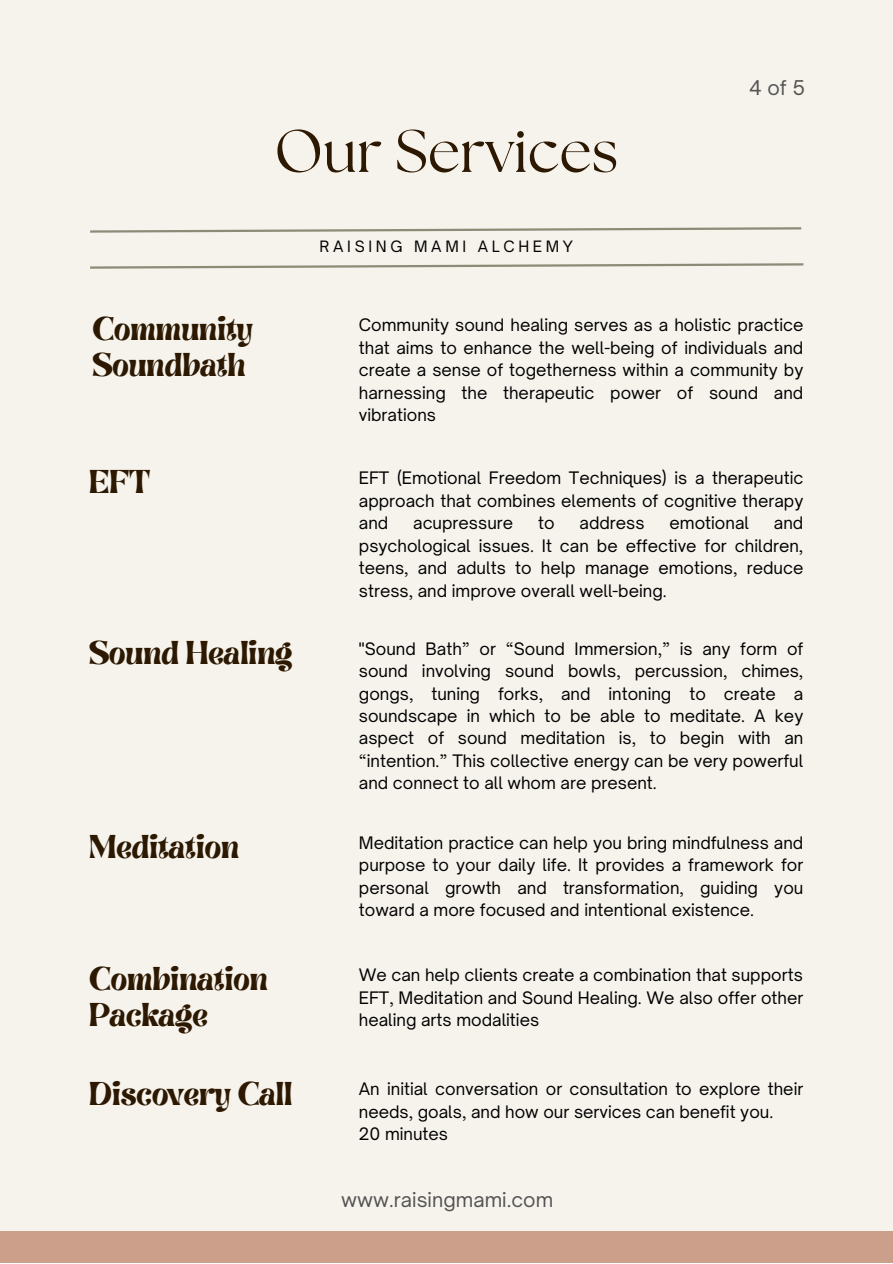
<style>
.page{position:relative;width:893px;height:1264px;background:#fff}
.page>*{position:absolute;margin:0;border:0;box-sizing:border-box;transform-origin:0 0}
.t1{font:60px "The Seasons";color:#2d1902}
.t2{font:26.55px "Brasika Display";color:#2d1902}
.t3{font:19.5px "Open Sauce One";letter-spacing:.005em;color:#545454}
.t4{font:16.5px/22.5px "Open Sauce One";color:#000;text-align:justify}
.t5{font:15px "Open Sauce One";letter-spacing:.245em;color:#000}
</style>
<div class="page">
<div style="left:0;top:0;width:892px;height:1262px;background:#f6f3ec"></div>
<div style="left:0;top:1231px;width:892px;height:31px;background:#cb9f89"></div>
<svg style="left:90px;top:227px;width:712px;height:6px"></svg>
<svg style="left:90px;top:263px;width:714px;height:6px"></svg>
<p class="t1" style="left:274px;top:124px;width:345px">Our Services</p>
<p class="t3" style="left:749px;top:76px;width:57px">4of5</p>
<p class="t2" style="left:92px;top:308px;width:162px">Community</p>
<p class="t2" style="left:92px;top:344px;width:155px">Soundbath</p>
<p class="t5" style="left:319px;top:237px;width:255px">RAISING MAMI ALCHEMY</p>
<p class="t4" style="left:359px;top:313px;width:446px">Community sound healing serves as a holistic practice that aims to enhance the well-being of individuals and create a sense of togetherness within a community by harnessing the therapeutic power of sound and vibrations</p>
<p class="t2" style="left:89px;top:461px;width:62px">EFT</p>
<p class="t4" style="left:359px;top:466px;width:446px">EFT (Emotional Freedom Techniques) is a therapeutic approach that combines elements of cognitive therapy and</p>
<p class="t4" style="left:413px;top:511px;width:101px">acupressure</p>
<p class="t4" style="left:538px;top:511px;width:18px">to</p>
<p class="t4" style="left:579px;top:511px;width:67px">address</p>
<p class="t4" style="left:669px;top:511px;width:81px">emotional</p>
<p class="t4" style="left:359px;top:511px;width:446px;text-indent:415px">and psychological issues. It can be effective for children, teens, and adults to help manage emotions, reduce stress, and improve overall well-being.</p>
<p class="t2" style="left:89px;top:632px;width:205px">Sound Healing</p>
<p class="t4" style="left:359px;top:637px;width:446px">"Sound Bath” or “Sound Immersion,” is any form of sound involving sound bowls, percussion, chimes, gongs, tuning forks, and intoning to create a soundscape in which to be able to meditate. A key aspect of sound meditation is, to begin with an “intention.” This collective energy can be very powerful and connect to all whom are present.</p>
<p class="t2" style="left:89px;top:826px;width:151px">Meditation</p>
<p class="t4" style="left:359px;top:831px;width:446px">Meditation practice can help you bring mindfulness and purpose to your daily life. It provides a framework for personal growth and transformation, guiding you toward a more focused and intentional existence.</p>
<p class="t2" style="left:89px;top:958px;width:180px">Combination</p>
<p class="t2" style="left:89px;top:994px;width:120px">Package</p>
<p class="t4" style="left:359px;top:963px;width:445px">We can help clients create a combination that supports</p>
<p class="t4" style="left:359px;top:986px;width:446px">EFT, Meditation and Sound Healing. We also offer other healing arts modalities</p>
<p class="t2" style="left:89px;top:1072px;width:204px">Discovery Call</p>
<p class="t4" style="left:359px;top:1077px;width:446px">An initial conversation or consultation to explore their needs, goals, and how our services can benefit you.</p>
<p class="t4" style="left:359px;top:1122px;width:91px">20 minutes</p>
<p class="t3" style="left:341px;top:1187px;width:214px">www.raisingmami.com</p>
</div>
